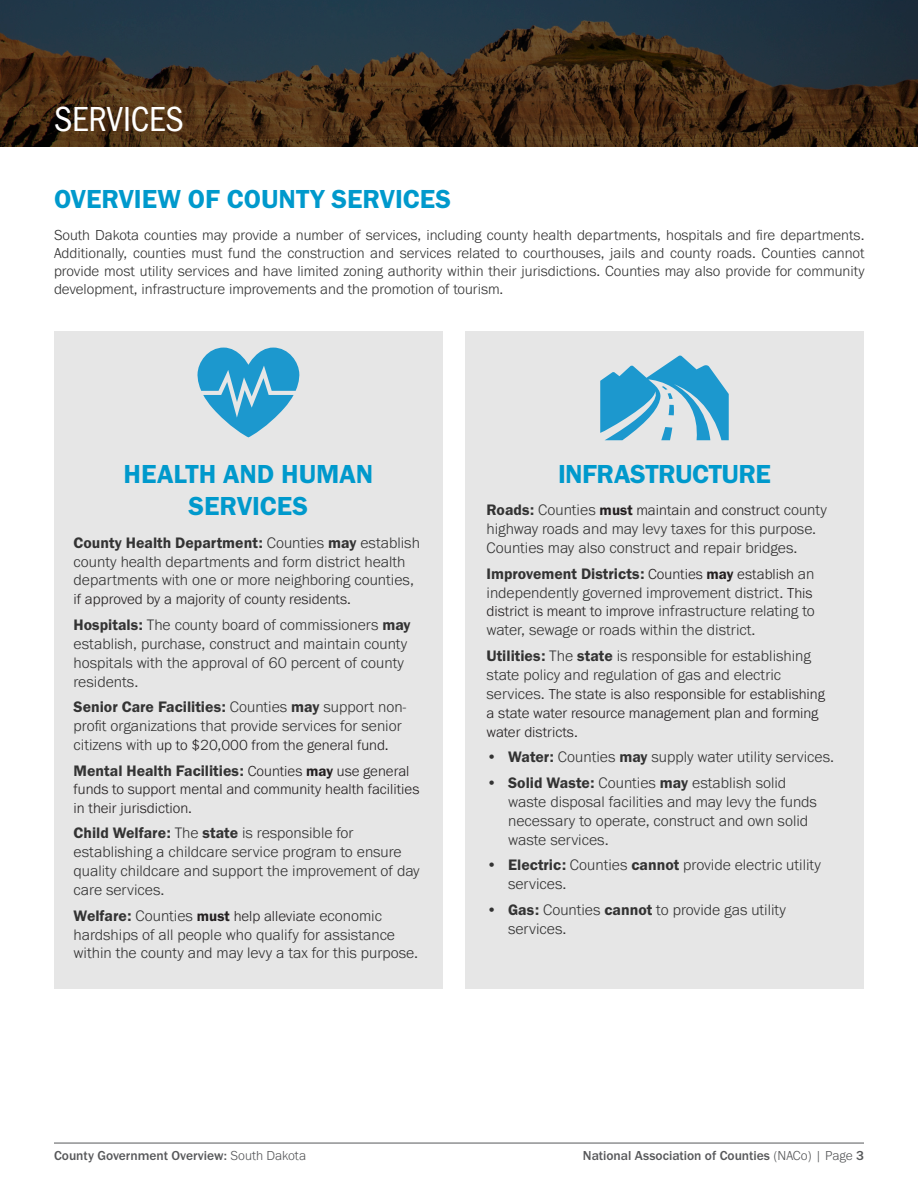
<style>
.page{position:relative;width:918px;height:1188px;background:#fff}
.page>*{position:absolute;margin:0;border:0;box-sizing:border-box;transform-origin:0 0}
.Main_Header{font:36px "Franklin Gothic URW Cond";letter-spacing:-.005em;color:#fff}
.Figure_title{font:27px/32.4px "Franklin Gothic URW Dem";color:#09c;text-align:center}
.Figure_title-2{font:27px "Franklin Gothic URW Dem";letter-spacing:-.02em;color:#09c}
.Bullets{font:300 15.75px/18.9px "Franklin Gothic URW";color:#333}
.Bullets-2{font:15.75px "Franklin Gothic URW Dem";color:#333}
.Body_text{font:300 15px/18px "Franklin Gothic URW";color:#333;text-align:justify}
.Bullets-3{font:300 15px/18.9px "Franklin Gothic URW";color:#231f20}
.t1{font:500 13.5px "Franklin Gothic URW";color:#57585a}
.s1{font-family:"Franklin Gothic URW Dem";font-weight:400}
.s2{font-size:15.75px;color:#333}
.s3{font-family:"Franklin Gothic URW";font-weight:300;font-size:15px;color:#231f20}
.s4{font-size:15px;color:#231f20}
.s5{font-family:"Franklin Gothic URW Dem";font-weight:400;font-size:15px;color:#231f20}
.s6{font-family:"Franklin Gothic URW Dem";font-weight:400;font-size:15.75px;color:#333}
.s7{font-weight:300}
</style>
<div class="page">
<hr style="left:54px;top:1143px;width:810px;height:1px;background:#57585a">
<svg style="left:0;top:0;width:918px;height:147px;background:#373028"></svg>
<div style="left:54px;top:332px;width:389px;height:657px;background:#e6e6e6"></div>
<div style="left:465px;top:332px;width:399px;height:657px;background:#e6e6e6"></div>
<svg style="left:197px;top:348px;width:103px;height:89px"></svg>
<svg style="left:600px;top:355px;width:129px;height:85px"></svg>
<p class="Main_Header" style="left:54px;top:93px;width:132px">SERVICES</p>
<p class="Figure_title" style="left:54px;top:183px;width:399px">OVERVIEW OF COUNTY SERVICES</p>
<p class="Body_text" style="left:54px;top:226px;width:812px">South Dakota counties may provide a number of services, including county health departments, hospitals and fire departments.<br>Additionally, counties must fund the construction and services related to courthouses, jails and county roads. Counties cannot provide most utility services and have limited zoning authority within their jurisdictions. Counties may also provide for community development, infrastructure improvements and the promotion of tourism.</p>
<p class="Figure_title" style="left:124px;top:457px;width:251px">HEALTH AND HUMAN<br>SERVICES</p>
<p class="Bullets" style="left:74px;top:533px;width:348px"><span class="s1">County Health Department:</span> Counties <span class="s1">may</span> establish county health departments and form district health departments with one or more neighboring counties,</p>
<p class="Bullets-3" style="left:74px;top:590px;width:279px">if approved by a majority of county residents.</p>
<p class="Bullets" style="left:74px;top:615px;width:339px"><span class="s1">Hospitals:</span> The county board of commissioners <span class="s1">may </span>establish, purchase, construct and maintain county hospitals with the approval of 60 percent of county residents.</p>
<p class="Bullets" style="left:74px;top:697px;width:334px"><span class="s1">Senior Care Facilities:</span> Counties <span class="s1">may</span> support non&shy;profit organizations that provide services for senior</p>
<p class="Bullets-3" style="left:74px;top:735px;width:317px"><span class="s2">citizens with</span> up to $20,000 from the general fund.</p>
<p class="Bullets-2" style="left:74px;top:761px;width:337px">Mental Health Facilities: <span class="s3">Counties</span> <span class="s4">may</span> <span class="s3">use general</span></p>
<p class="Bullets-3" style="left:74px;top:779px;width:347px">funds to support mental and community health facilities in their jurisdiction.</p>
<p class="Bullets" style="left:74px;top:823px;width:348px"><span class="s1">Child Welfare:</span> The <span class="s1">state</span> is responsible for establishing a childcare service program to ensure quality childcare and support the improvement of day care services.</p>
<p class="Bullets" style="left:74px;top:906px;width:346px"><span class="s1">Welfare:</span> Counties <span class="s5">must</span> <span class="s4">help alleviate</span> economic hardships of all people who qualify for assistance within the county and may levy a tax for this purpose.</p>
<p class="Figure_title-2" style="left:558px;top:457px;width:214px">INFRASTRUCTURE</p>
<p class="Bullets-3" style="left:487px;top:500px;width:342px"><span class="s6">Roads:</span> <span class="s2">Counties</span> <span class="s1">must</span> maintain and construct <span class="s2">county</span></p>
<p class="Bullets" style="left:487px;top:519px;width:331px">highway roads and may levy taxes for this purpose.<br>Counties may also construct and repair bridges.</p>
<p class="Bullets" style="left:487px;top:564px;width:329px"><span class="s1">Improvement Districts:</span> <span class="s4">Counties</span> <span class="s5">may</span> <span class="s4">establish</span> an independently governed improvement district. <span class="s4">This</span></p>
<p class="Bullets-3" style="left:487px;top:602px;width:330px">district is meant to improve <span class="s2">infrastructure relating to</span></p>
<p class="Bullets" style="left:487px;top:620px;width:271px">water, sewage or roads within the district.</p>
<p class="Bullets" style="left:487px;top:646px;width:326px"><span class="s1">Utilities:</span> The <span class="s1">state</span> is responsible for establishing state policy and regulation of gas and electric</p>
<p class="Bullets-3" style="left:487px;top:684px;width:340px"><span class="s2">services.</span> The state is also responsible for establishing a state water resource management plan and forming water districts.</p>
<p class="Bullets" style="left:487px;top:747px;width:349px"><span class="s1">• Water:</span> Counties <span class="s1">may</span> supply water utility services.</p>
<p class="Bullets" style="left:508px;top:773px;width:310px;text-indent:-22px"><span class="s1">• Solid Waste:</span> Counties <span class="s1">may</span> establish solid waste disposal facilities and may levy the funds necessary to operate, construct and own solid waste services.</p>
<p class="Bullets" style="left:508px;top:855px;width:314px;text-indent:-22px"><span class="s1">• Electric:</span> Counties <span class="s1">cannot</span> provide electric utility services.</p>
<p class="Bullets" style="left:508px;top:900px;width:279px;text-indent:-22px"><span class="s1">• Gas:</span> Counties <span class="s1">cannot</span> to provide gas utility services.</p>
<p class="t1" style="left:54px;top:1147px;width:254px">County Government Overview: <span class="s7">South Dakota</span></p>
<p class="t1" style="left:583px;top:1147px;width:283px">National Association of Counties <span class="s7">(NACo) | Page</span> 3</p>
</div>
